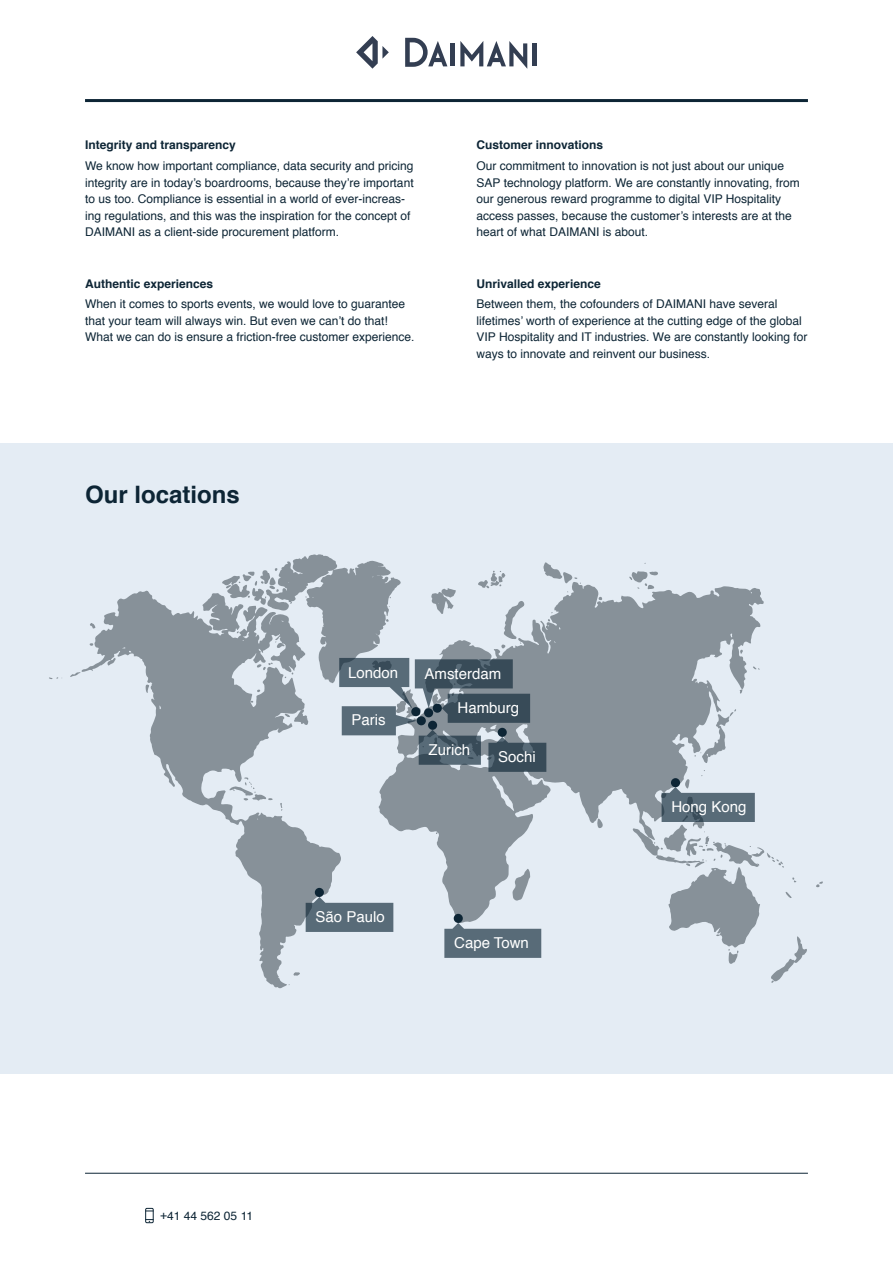
<style>
.page{position:relative;width:893px;height:1263px;background:#fff}
.page>*{position:absolute;margin:0;border:0;box-sizing:border-box;transform-origin:0 0}
.t1{font:700 24px "Helvetica";color:#0d2535}
.t2{font:15px "Helvetica";color:#fff}
.t3{font:12px/16.5px "Helvetica";color:#0d2535}
.t4{font:700 12px "Helvetica";color:#0d2535}
</style>
<div class="page">
<svg style="left:405px;top:38px;width:42px;height:29px"></svg>
<hr style="left:451px;top:43px;width:4px;height:23px;background:#333e52">
<svg style="left:460px;top:41px;width:67px;height:28px"></svg>
<hr style="left:533px;top:43px;width:4px;height:23px;background:#333e52">
<svg style="left:356px;top:36px;width:33px;height:33px"></svg>
<div style="left:145px;top:1208px;width:9px;height:15px;border:1px solid #0d2535"></div>
<svg style="left:146px;top:1219px;width:7px;height:3px"></svg>
<hr style="left:85px;top:1173px;width:723px;height:1px;background:#0d2535">
<hr style="left:85px;top:99px;width:723px;height:3px;background:#0d2535">
<div style="left:0;top:443px;width:893px;height:630px;background:#e4ecf4"></div>
<svg style="left:379px;top:584px;width:385px;height:339px;fill:#879199"></svg>
<svg style="left:81px;top:590px;width:260px;height:398px"></svg>
<svg style="left:512px;top:869px;width:18px;height:32px"></svg>
<svg style="left:597px;top:819px;width:6px;height:9px"></svg>
<svg style="left:107px;top:658px;width:9px;height:8px"></svg>
<svg style="left:146px;top:684px;width:3px;height:9px"></svg>
<svg style="left:293px;top:972px;width:7px;height:4px"></svg>
<svg style="left:90px;top:623px;width:5px;height:5px"></svg>
<svg style="left:70px;top:672px;width:11px;height:5px"></svg>
<svg style="left:598px;top:597px;width:4px;height:3px"></svg>
<svg style="left:740px;top:649px;width:3px;height:5px"></svg>
<svg style="left:739px;top:689px;width:3px;height:5px"></svg>
<svg style="left:816px;top:881px;width:7px;height:6px"></svg>
<svg style="left:629px;top:571px;width:29px;height:18px"></svg>
<svg style="left:753px;top:666px;width:7px;height:4px"></svg>
<svg style="left:49px;top:677px;width:13px;height:2px"></svg>
<svg style="left:694px;top:709px;width:42px;height:54px"></svg>
<div style="left:315px;top:888px;width:9px;height:9px;background:#0d2535;border-radius:50%"></div>
<div style="left:454px;top:914px;width:9px;height:9px;background:#0d2535;border-radius:50%"></div>
<svg style="left:633px;top:770px;width:174px;height:213px"></svg>
<svg style="left:444px;top:923px;width:97px;height:35px;background:#6e7f8b"></svg>
<svg style="left:306px;top:897px;width:87px;height:35px;background:#6b7d89"></svg>
<svg style="left:222px;top:554px;width:359px;height:257px"></svg>
<p class="t4" style="left:85px;top:135px;width:152px">Integrity and transparency</p>
<p class="t3" style="left:85px;top:158px;width:330px">We know how important compliance, data security and pricing integrity are in today’s boardrooms, because they’re important to us too. Compliance is essential in a world of ever-increas&shy;ing regulations, and this was the inspiration for the concept of DAIMANI as a client-side procurement platform.</p>
<p class="t4" style="left:85px;top:274px;width:130px">Authentic experiences</p>
<p class="t3" style="left:85px;top:296px;width:331px">When it comes to sports events, we would love to guarantee that your team will always win. But even we can’t do that!<br>What we can do is ensure a friction-free customer experience.</p>
<p class="t1" style="left:85px;top:476px;width:156px">Our locations</p>
<p class="t4" style="left:477px;top:135px;width:128px">Customer innovations</p>
<p class="t3" style="left:477px;top:158px;width:325px">Our commitment to innovation is not just about our unique SAP technology platform. We are constantly innovating, from our generous reward programme to digital VIP Hospitality access passes, because the customer’s interests are at the heart of what DAIMANI is about.</p>
<p class="t4" style="left:477px;top:274px;width:126px">Unrivalled experience</p>
<p class="t3" style="left:477px;top:296px;width:332px">Between them, the cofounders of DAIMANI have several lifetimes’ worth of experience at the cutting edge of the global VIP Hospitality and IT industries. We are constantly looking for ways to innovate and reinvent our business.</p>
<p class="t2" style="left:348px;top:661px;width:52px">London</p>
<p class="t2" style="left:425px;top:662px;width:78px">Amsterdam</p>
<p class="t2" style="left:457px;top:696px;width:63px">Hamburg</p>
<p class="t2" style="left:351px;top:709px;width:36px">Paris</p>
<p class="t2" style="left:428px;top:738px;width:43px">Zurich</p>
<p class="t2" style="left:498px;top:745px;width:39px">Sochi</p>
<p class="t2" style="left:315px;top:905px;width:71px">São Paulo</p>
<p class="t2" style="left:454px;top:931px;width:76px">Cape Town</p>
<p class="t3" style="left:160px;top:1208px;width:94px">+41 44 562 05 11</p>
<p class="t2" style="left:671px;top:795px;width:77px">Hong Kong</p>
</div>
